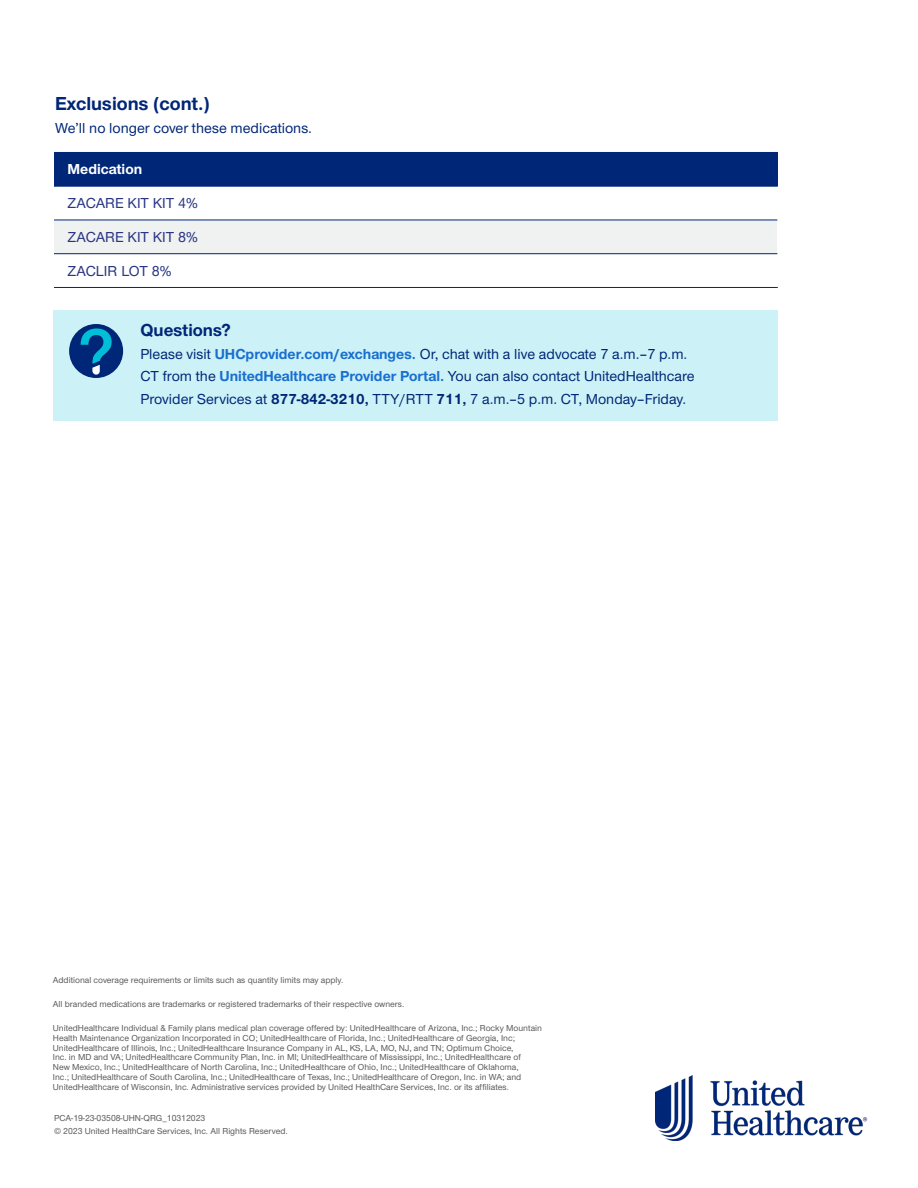
<style>
.page{position:relative;width:918px;height:1188px;background:#fff}
.page>*{position:absolute;margin:0;border:0;box-sizing:border-box;transform-origin:0 0}
.Continued_asterisk_footnotes{font:700 19.5px "UHC Sans";color:#002677}
.Continued_asterisk_footnotes-2{font:700 18px "UHC Sans";color:#002677}
.Continued_asterisk_footnotes-3{font:500 15px/22.5px "UHC Sans";color:#002677}
.Continued_asterisk_footnotes-4{font:500 15px "UHC Sans";color:#283582}
.Continued_asterisk_footnotes-5{font:700 15px "UHC Sans";color:#fff}
.Continued_asterisk_footnotes-6{font:500 9px/9.8px "UHC Sans";color:#5a5a5a}
.s1{font-weight:700;color:#196ecf}
.s2{font-weight:700}
</style>
<div class="page">
<img style="left:656px;top:1076px;width:212px;height:64px">
<div style="left:53px;top:310px;width:725px;height:110px;background:#ccf2f7"></div>
<div style="left:69px;top:324px;width:54px;height:54px;background:#002677;border-radius:50%"></div>
<svg style="left:81px;top:328px;width:31px;height:47px"></svg>
<div style="left:54px;top:152px;width:724px;height:34px;background:#002677"></div>
<svg style="left:54px;top:219px;width:723px;height:36px"></svg>
<div style="left:54px;top:220px;width:724px;height:34px;background:#f0f1f1"></div>
<hr style="left:777px;top:220px;width:1px;height:34px;background:#fff">
<hr style="left:54px;top:220px;width:723px;height:1px;background:#002677">
<hr style="left:54px;top:253px;width:723px;height:1px;background:#002677">
<hr style="left:54px;top:287px;width:724px;height:1px;background:#002677">
<hr style="left:54px;top:186px;width:724px;height:1px;background:#002677">
<p class="Continued_asterisk_footnotes" style="left:55px;top:91px;width:156px">Exclusions (cont.)</p>
<p class="Continued_asterisk_footnotes-3" style="left:55px;top:116px;width:258px">We’ll no longer cover these medications.</p>
<p class="Continued_asterisk_footnotes-5" style="left:68px;top:159px;width:76px">Medication</p>
<p class="Continued_asterisk_footnotes-4" style="left:68px;top:193px;width:132px">ZACARE KIT KIT 4%</p>
<p class="Continued_asterisk_footnotes-4" style="left:68px;top:227px;width:132px">ZACARE KIT KIT 8%</p>
<p class="Continued_asterisk_footnotes-4" style="left:68px;top:261px;width:105px">ZACLIR LOT 8%</p>
<p class="Continued_asterisk_footnotes-2" style="left:140px;top:318px;width:92px">Questions?</p>
<p class="Continued_asterisk_footnotes-3" style="left:140px;top:342px;width:556px">Please visit <span class="s1">UHCprovider.com/exchanges.</span> Or, chat with a live advocate 7 a.m.–7 p.m.<br>CT from the <span class="s1">UnitedHealthcare Provider Portal.</span> You can also contact UnitedHealthcare<br>Provider Services at <span class="s2">877-842-3210,</span> TTY/RTT <span class="s2">711,</span> 7 a.m.–5 p.m. CT, Monday–Friday.</p>
<p class="Continued_asterisk_footnotes-6" style="left:53px;top:975px;width:292px">Additional coverage requirements or limits such as quantity limits may apply.</p>
<p class="Continued_asterisk_footnotes-6" style="left:53px;top:999px;width:353px">All branded medications are trademarks or registered trademarks of their respective owners.</p>
<p class="Continued_asterisk_footnotes-6" style="left:53px;top:1023px;width:491px">UnitedHealthcare Individual &amp; Family plans medical plan coverage offered by: UnitedHealthcare of Arizona, Inc.; Rocky Mountain Health Maintenance Organization Incorporated in CO; UnitedHealthcare of Florida, Inc.; UnitedHealthcare of Georgia, Inc; UnitedHealthcare of Illinois, Inc.; UnitedHealthcare Insurance Company in AL, KS, LA, MO, NJ, and TN; Optimum Choice,<br>Inc. in MD and VA; UnitedHealthcare Community Plan, Inc. in MI; UnitedHealthcare of Mississippi, Inc.; UnitedHealthcare of<br>New Mexico, Inc.; UnitedHealthcare of North Carolina, Inc.; UnitedHealthcare of Ohio, Inc.; UnitedHealthcare of Oklahoma,<br>Inc.; UnitedHealthcare of South Carolina, Inc.; UnitedHealthcare of Texas, Inc.; UnitedHealthcare of Oregon, Inc. in WA; and UnitedHealthcare of Wisconsin, Inc. Administrative services provided by United HealthCare Services, Inc. or its affiliates.</p>
<p class="Continued_asterisk_footnotes-6" style="left:54px;top:1110px;width:235px;line-height:13.5px">PCA-19-23-03508-UHN-QRG_10312023<br>© 2023 United HealthCare Services, Inc. All Rights Reserved.</p>
</div>
